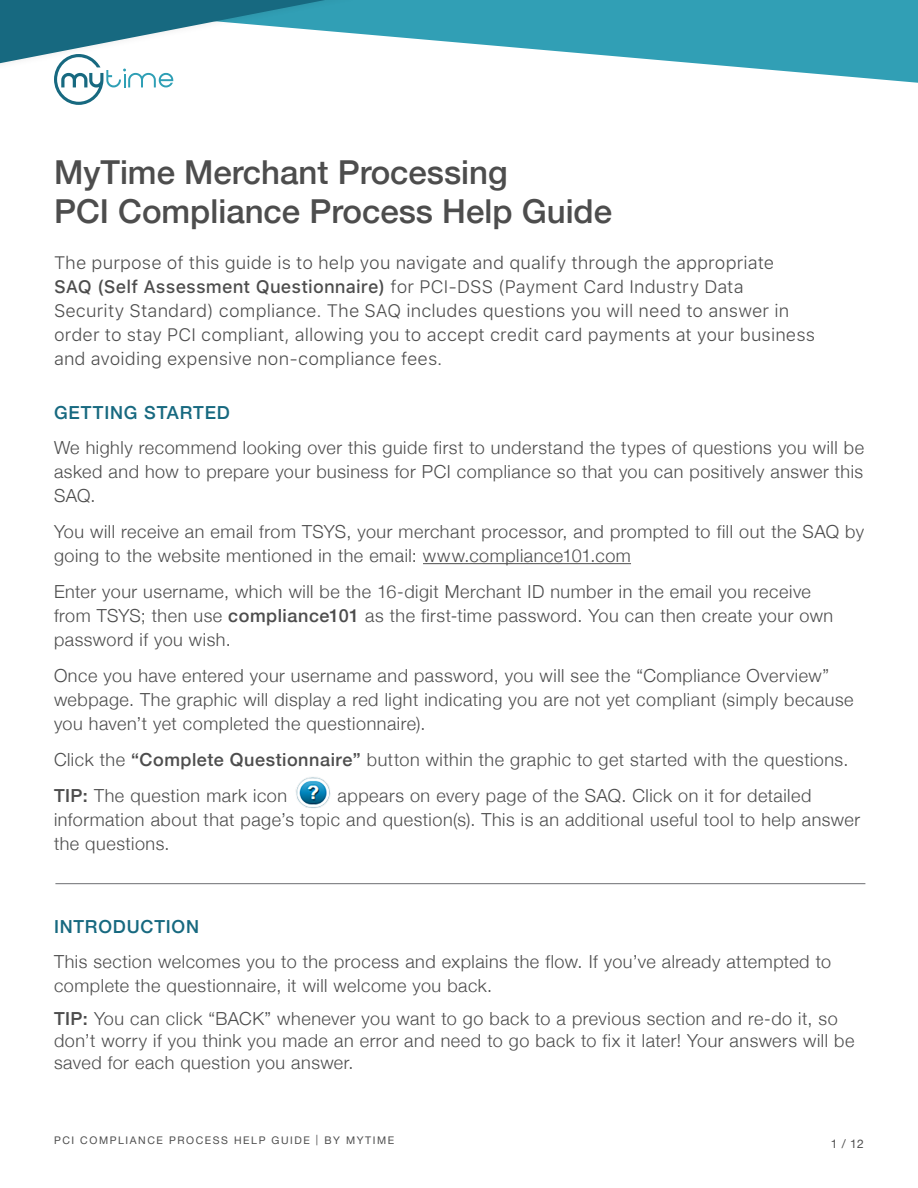
<style>
.page{position:relative;width:918px;height:1188px;background:#fff}
.page>*{position:absolute;margin:0;border:0;box-sizing:border-box;transform-origin:0 0}
.t1{font:500 33px/39.6px "Helvetica Neue";color:#4d4d4d}
.t2{font:300 18px/24px "Helvetica Neue";letter-spacing:.03em;color:#4d4d4d}
.t3{font:300 18px/24px "SF Pro Text";letter-spacing:.005em;color:#4d4d4d}
.t4{font:500 18px "Helvetica Neue";letter-spacing:.045em;color:#176980}
.t5{font:12px "Helvetica Neue";color:#4d4d4d}
.t6{font:10.5px "Helvetica Neue";letter-spacing:.15em;color:#4d4d4d}
.s1{font-weight:500}
</style>
<div class="page">
<hr style="left:423px;top:563px;width:208px;height:1px;background:#4d4d4d">
<img style="left:296px;top:777px;width:35px;height:31px">
<hr style="left:55px;top:883px;width:810px;height:1px;background:#6d6e71">
<svg style="left:566px;top:0;width:352px;height:83px;fill:#319fb5"></svg>
<svg style="left:0;top:0;width:566px;height:105px"></svg>
<h1 class="t1" style="left:54px;top:149px;width:560px">MyTime Merchant Processing<br>PCI Compliance Process Help Guide</h1>
<p class="t3" style="left:54px;top:252px;width:763px">The purpose of this guide is to help you navigate and qualify through the appropriate <span class="s1">SAQ (Self Assessment Questionnaire)</span> for PCI-DSS (Payment Card Industry Data Security Standard) compliance. The SAQ includes questions you will need to answer in order to stay PCI compliant, allowing you to accept credit card payments at your business and avoiding expensive non-compliance fees.</p>
<p class="t4" style="left:54px;top:399px;width:177px">GETTING STARTED</p>
<p class="t2" style="left:54px;top:434px;width:812px;text-align:justify">We highly recommend looking over this guide first to understand the types of questions you will be asked and how to prepare your business for PCI compliance so that you can positively answer this SAQ.</p>
<p class="t2" style="left:54px;top:518px;width:812px">You will receive an email from TSYS, your merchant processor, and prompted to fill out the SAQ by going to the website mentioned in the email: www.compliance101.com</p>
<p class="t2" style="left:54px;top:578px;width:781px">Enter your username, which will be the 16-digit Merchant ID number in the email you receive from TSYS; then use <span class="s1">compliance101</span> as the first-time password. You can then create your own password if you wish.</p>
<p class="t2" style="left:54px;top:662px;width:801px">Once you have entered your username and password, you will see the “Compliance Overview” webpage. The graphic will display a red light indicating you are not yet compliant (simply because you haven’t yet completed the questionnaire).</p>
<p class="t2" style="left:54px;top:740px;width:796px;line-height:36px">Click the <span class="s1">“Complete Questionnaire”</span> button within the graphic to get started with the questions.<br><span class="s1">TIP:</span> The question mark icon</p>
<p class="t2" style="left:54px;top:782px;width:808px;text-indent:284px">appears on every page of the SAQ. Click on it for detailed information about that page’s topic and question(s). This is an additional useful tool to help answer the questions.</p>
<p class="t4" style="left:54px;top:913px;width:147px">INTRODUCTION</p>
<p class="t2" style="left:54px;top:948px;width:779px">This section welcomes you to the process and explains the flow. If you’ve already attempted to complete the questionnaire, it will welcome you back.</p>
<p class="t2" style="left:54px;top:1007px;width:802px;line-height:21.6px"><span class="s1">TIP:</span> You can click “BACK” whenever you want to go back to a previous section and re-do it, so don’t worry if you think you made an error and need to go back to fix it later! Your answers will be saved for each question you answer.</p>
<p class="t6" style="left:54px;top:1133px;width:342px">PCI COMPLIANCE PROCESS HELP GUIDE | BY MYTIME</p>
<p class="t5" style="left:831px;top:1135px;width:35px">1 / 12</p>
</div>
